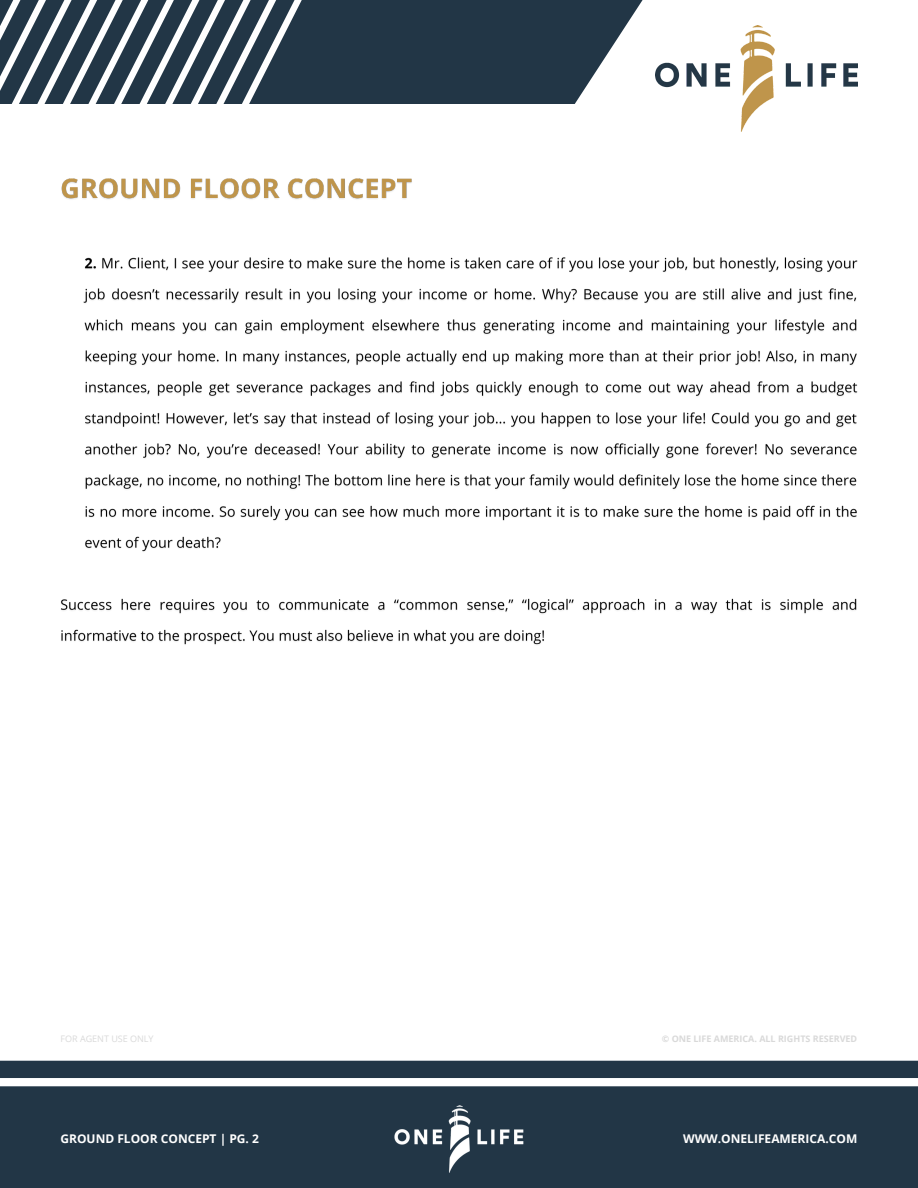
<style>
.page{position:relative;width:918px;height:1188px;background:#fff}
.page>*{position:absolute;margin:0;border:0;box-sizing:border-box;transform-origin:0 0}
.t1{font:700 12px "Open Sans";color:#fff}
.t2{font:700 9px "Open Sans";color:#d9d9d9}
.t3{font:9px "Open Sans";color:#d9d9d9}
</style>
<div class="page">
<svg style="left:0;top:1061px;width:918px;height:127px;background:#314453"></svg>
<svg style="left:0;top:0;width:656px;height:104px"></svg>
<img style="left:656px;top:26px;width:201px;height:105px">
<img style="left:393px;top:1105px;width:132px;height:68px">
<img style="left:61px;top:178px;width:797px;height:467px">
<p class="t3" style="left:61px;top:1033px;width:95px">FOR AGENT USE ONLY</p>
<p class="t2" style="left:662px;top:1033px;width:197px">© ONE LIFE AMERICA. ALL RIGHTS RESERVED</p>
<p class="t1" style="left:61px;top:1131px;width:200px">GROUND FLOOR CONCEPT | PG. 2</p>
<p class="t1" style="left:683px;top:1130px;width:176px">WWW.ONELIFEAMERICA.COM</p>
</div>
